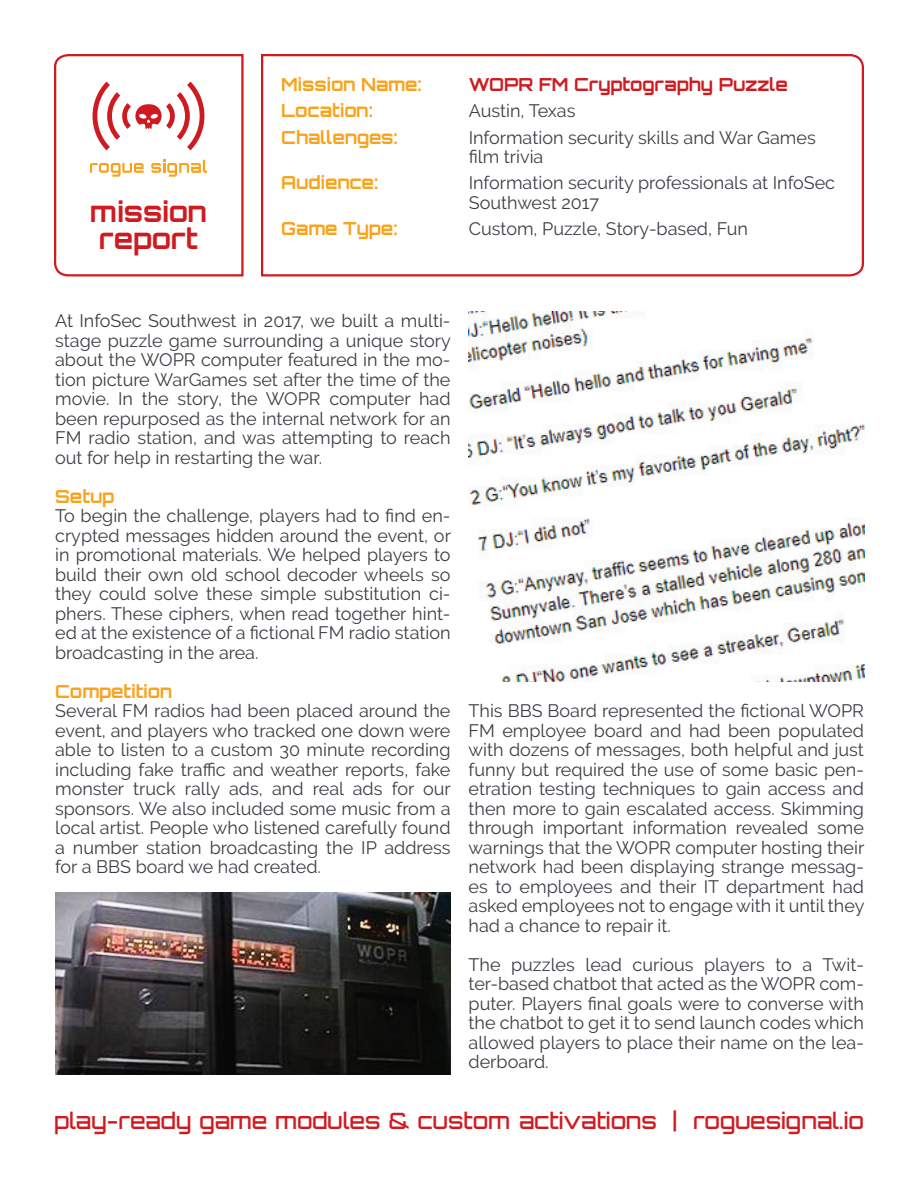
<style>
.page{position:relative;width:918px;height:1188px;background:#fff}
.page>*{position:absolute;margin:0;border:0;box-sizing:border-box;transform-origin:0 0}
.t1{font:700 28.05px/26.5px "Orbitron";color:#cf1a20;text-align:center}
.t2{font:500 22.5px "Orbitron";color:#cf1a20}
.t3{font:18px/19.5px "Raleway";color:#3d3e45;text-align:justify}
.t4{font:700 18px "Orbitron";color:#f9a21c}
.t5{font:700 18px "Orbitron";color:#cf1a20}
</style>
<div class="page">
<svg style="left:54px;top:54px;width:190px;height:223px"></svg>
<img style="left:469px;top:311px;width:396px;height:370px">
<img style="left:55px;top:892px;width:396px;height:182px">
<svg style="left:261px;top:54px;width:603px;height:223px"></svg>
<p class="t1" style="left:90px;top:199px;width:119px">mission report</p>
<p class="t4" style="left:281px;top:74px;width:142px">Mission Name:</p>
<p class="t5" style="left:469px;top:74px;width:321px">WOPR FM Cryptography Puzzle</p>
<p class="t4" style="left:281px;top:100px;width:93px">Location:</p>
<p class="t3" style="left:469px;top:101px;width:108px">Austin, Texas</p>
<p class="t4" style="left:281px;top:126px;width:118px">Challenges:</p>
<p class="t3" style="left:469px;top:128px;width:349px">Information security skills and War Games film trivia</p>
<p class="t4" style="left:281px;top:172px;width:98px">Audience:</p>
<p class="t3" style="left:469px;top:173px;width:368px">Information security professionals at InfoSec<br>Southwest 2017</p>
<p class="t4" style="left:281px;top:218px;width:118px">Game Type:</p>
<p class="t3" style="left:469px;top:219px;width:281px">Custom, Puzzle, Story-based, Fun</p>
<p class="t3" style="left:55px;top:311px;width:397px">At InfoSec Southwest in 2017, we built a multi&shy;stage puzzle game surrounding a unique story about the WOPR computer featured in the mo&shy;tion picture WarGames set after the time of the movie. In the story, the WOPR computer had been repurposed as the internal network for an FM radio station, and was attempting to reach out for help in restarting the war.</p>
<p class="t4" style="left:55px;top:485px;width:61px">Setup</p>
<p class="t3" style="left:55px;top:506px;width:397px">To begin the challenge, players had to find en&shy;crypted messages hidden around the event, or in promotional materials. We helped players to build their own old school decoder wheels so they could solve these simple substitution ci&shy;phers. These ciphers, when read together hint&shy;ed at the existence of a fictional FM radio station broadcasting in the area.</p>
<p class="t4" style="left:55px;top:680px;width:119px">Competition</p>
<p class="t3" style="left:55px;top:701px;width:397px">Several FM radios had been placed around the event, and players who tracked one down were able to listen to a custom 30 minute recording including fake traffic and weather reports, fake monster truck rally ads, and real ads for our sponsors. We also included some music from a local artist. People who listened carefully found a number station broadcasting the IP address for a BBS board we had created.</p>
<p class="t3" style="left:469px;top:701px;width:397px">This BBS Board represented the fictional WOPR FM employee board and had been populated with dozens of messages, both helpful and just funny but required the use of some basic pen&shy;etration testing techniques to gain access and then more to gain escalated access. Skimming through important information revealed some warnings that the WOPR computer hosting their network had been displaying strange messag&shy;es to employees and their IT department had asked employees not to engage with it until they had a chance to repair it.</p>
<p class="t3" style="left:469px;top:954px;width:397px">The puzzles lead curious players to a Twit&shy;ter-based chatbot that acted as the WOPR com&shy;puter. Players final goals were to converse with the chatbot to get it to send launch codes which allowed players to place their name on the lea&shy;derboard.</p>
<p class="t2" style="left:54px;top:1107px;width:812px">play-ready game modules &amp; custom activations | roguesignal.io</p>
</div>
